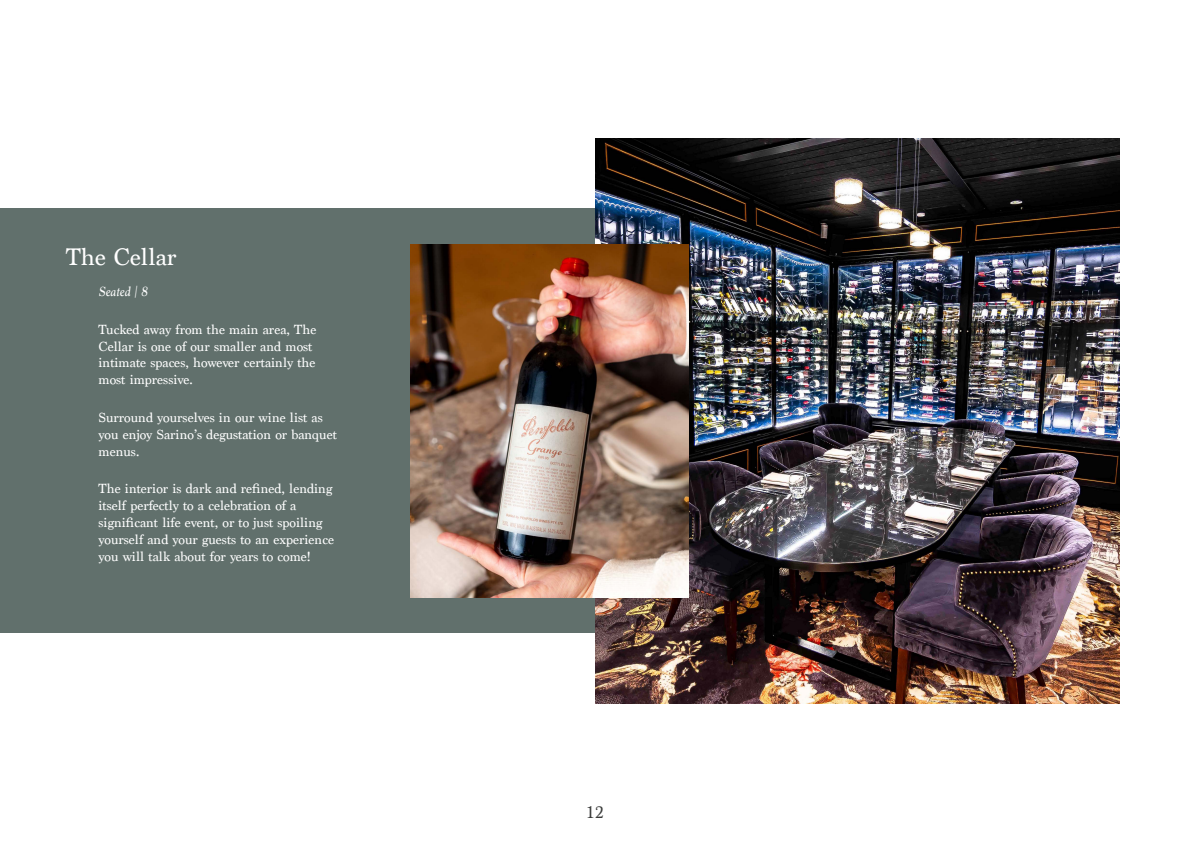
<style>
.page{position:relative;width:1191px;height:842px;background:#fff}
.page>*{position:absolute;margin:0;border:0;box-sizing:border-box;transform-origin:0 0}
.t1{font:25.2px "Marion";color:#fff}
.t2{font:17.5px "Marion";color:#393a39}
.t3{font:14px/16.8px "Marion";color:#fff}
.t4{font:italic 14px "Marion";color:#fff}
</style>
<div class="page">
<div style="left:0;top:209px;width:748px;height:424px;background:#61706c"></div>
<img style="left:595px;top:138px;width:524px;height:566px">
<img style="left:411px;top:244px;width:278px;height:354px">
<p class="t1" style="left:66px;top:242px;width:112px">The Cellar</p>
<p class="t4" style="left:98px;top:282px;width:50px">Seated | 8</p>
<p class="t3" style="left:98px;top:321px;width:219px">Tucked away from the main area, The<br>Cellar is one of our smaller and most intimate spaces, however certainly the most impressive.</p>
<p class="t3" style="left:98px;top:409px;width:240px">Surround yourselves in our wine list as you enjoy Sarino’s degustation or banquet menus.</p>
<p class="t3" style="left:98px;top:481px;width:237px">The interior is dark and refined, lending itself perfectly to a celebration of a significant life event, or to just spoiling yourself and your guests to an experience you will talk about for years to come!</p>
<p class="t2" style="left:587px;top:802px;width:18px">12</p>
</div>
